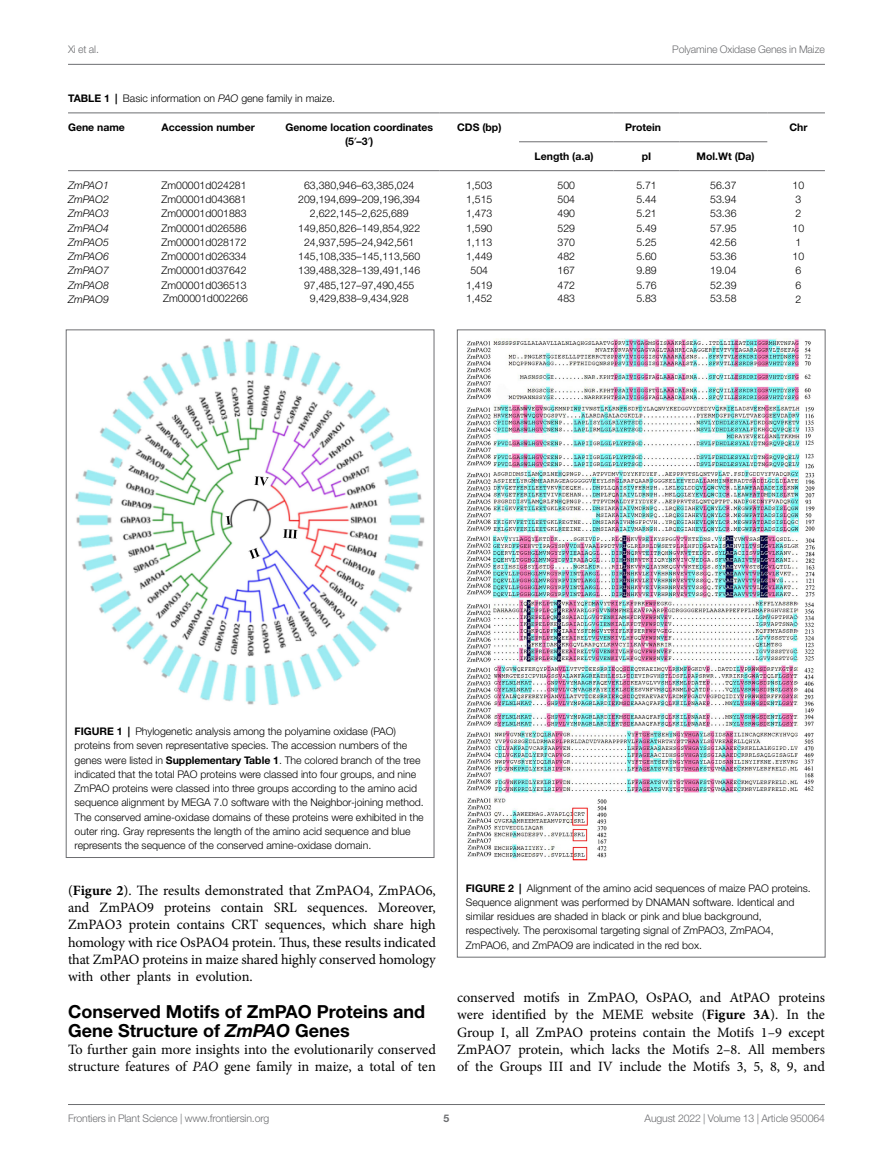
<style>
.page{position:relative;width:893px;height:1170px;background:#fff}
.page>*{position:absolute;margin:0;border:0;box-sizing:border-box;transform-origin:0 0}
.HEAD_2{font:700 18px/18.8px "Helvetica Neue LT Std";color:#000}
.TEXT_FLUSH{font:14.25px/17.2px "Minion Pro";letter-spacing:-.005em;color:#000;text-align:justify}
.FIG_LEG{font:300 10.5px/14.2px "Helvetica Neue LT Std";letter-spacing:-.005em;color:#000}
.TB_TX{font:300 10.5px "Helvetica Neue LT Std";color:#000}
.t1{font:300 10.5px "Helvetica Neue LT Std";letter-spacing:-.015em;color:#6d6e71}
.TB_CH{font:700 10.5px/14.2px "Helvetica Neue LT Std";color:#000;text-align:center}
.TB_TX-2{font:italic 300 10.5px "Helvetica Neue LT Std";color:#000}
.TT_NO_RULE{font:300 10.5px "Helvetica Neue LT Std";color:#000}
.TB_STH{font:700 10.5px "Helvetica Neue LT Std";color:#000}
.t2{font:700 10.5px "Helvetica Neue LT Std";color:#6d6e71}
.s1{font-weight:700}
.s2{font-style:italic}
.s3{font-family:"Gentium Plus";font-weight:400}
</style>
<div class="page">
<hr style="left:68px;top:64px;width:757px;height:1px;background:#6d6e71">
<hr style="left:68px;top:1104px;width:757px;height:1px;background:#6d6e71">
<img style="left:75px;top:338px;width:350px;height:367px">
<img style="left:466px;top:338px;width:349px;height:523px">
<hr style="left:157px;top:113px;width:122px;height:1px;background:#6d6e71">
<hr style="left:157px;top:170px;width:122px;height:1px;background:#6d6e71">
<hr style="left:279px;top:113px;width:160px;height:1px;background:#6d6e71">
<hr style="left:279px;top:170px;width:160px;height:1px;background:#6d6e71">
<hr style="left:440px;top:113px;width:79px;height:1px;background:#6d6e71">
<hr style="left:440px;top:170px;width:79px;height:1px;background:#6d6e71">
<hr style="left:519px;top:113px;width:95px;height:1px;background:#6d6e71">
<hr style="left:614px;top:113px;width:66px;height:1px;background:#6d6e71">
<hr style="left:680px;top:113px;width:87px;height:1px;background:#6d6e71">
<hr style="left:767px;top:113px;width:58px;height:1px;background:#6d6e71">
<hr style="left:767px;top:170px;width:58px;height:1px;background:#6d6e71">
<hr style="left:68px;top:113px;width:89px;height:1px;background:#6d6e71">
<hr style="left:68px;top:170px;width:89px;height:1px;background:#6d6e71">
<hr style="left:614px;top:141px;width:66px;height:1px;background:#6d6e71">
<hr style="left:614px;top:170px;width:66px;height:1px;background:#6d6e71">
<hr style="left:680px;top:141px;width:87px;height:1px;background:#6d6e71">
<hr style="left:680px;top:170px;width:87px;height:1px;background:#6d6e71">
<hr style="left:519px;top:141px;width:95px;height:1px;background:#6d6e71">
<hr style="left:519px;top:170px;width:95px;height:1px;background:#6d6e71">
<p class="t1" style="left:68px;top:42px;width:32px">Xi et al.</p>
<p class="t1" style="left:672px;top:42px;width:154px">Polyamine Oxidase Genes in Maize</p>
<p class="TT_NO_RULE" style="left:68px;top:92px;width:269px"><span class="s1">TABLE 1 |</span> Basic information on <span class="s2">PAO</span> gene family in maize.</p>
<p class="TB_CH" style="left:68px;top:120px;width:58px">Gene name</p>
<p class="TB_CH" style="left:162px;top:120px;width:95px">Accession number</p>
<p class="TB_CH" style="left:285px;top:120px;width:149px">Genome location coordinates (5<span class="s3">′</span>–3<span class="s3">′</span>)</p>
<p class="TB_CH" style="left:457px;top:120px;width:46px">CDS (bp)</p>
<p class="TB_STH" style="left:625px;top:121px;width:37px">Protein</p>
<p class="TB_CH" style="left:789px;top:120px;width:20px">Chr</p>
<p class="TB_CH" style="left:535px;top:149px;width:60px">Length (a.a)</p>
<p class="TB_CH" style="left:642px;top:149px;width:11px">pI</p>
<p class="TB_CH" style="left:697px;top:149px;width:60px">Mol.Wt (Da)</p>
<p class="TB_TX-2" style="left:68px;top:179px;width:42px">ZmPAO1</p>
<p class="TB_TX" style="left:162px;top:179px;width:87px">Zm00001d024281</p>
<p class="TB_TX" style="left:304px;top:179px;width:112px">63,380,946–63,385,024</p>
<p class="TB_TX" style="left:466px;top:179px;width:28px">1,503</p>
<p class="TB_TX" style="left:557px;top:179px;width:19px">500</p>
<p class="TB_TX" style="left:636px;top:179px;width:22px">5.71</p>
<p class="TB_TX" style="left:710px;top:179px;width:28px">56.37</p>
<p class="TB_TX" style="left:792px;top:179px;width:13px">10</p>
<p class="TB_TX-2" style="left:68px;top:193px;width:42px">ZmPAO2</p>
<p class="TB_TX" style="left:162px;top:193px;width:87px">Zm00001d043681</p>
<p class="TB_TX" style="left:298px;top:193px;width:124px">209,194,699–209,196,394</p>
<p class="TB_TX" style="left:466px;top:193px;width:28px">1,515</p>
<p class="TB_TX" style="left:557px;top:193px;width:19px">504</p>
<p class="TB_TX" style="left:636px;top:193px;width:22px">5.44</p>
<p class="TB_TX" style="left:710px;top:193px;width:28px">53.94</p>
<p class="TB_TX" style="left:795px;top:193px;width:7px">3</p>
<p class="TB_TX-2" style="left:68px;top:207px;width:42px">ZmPAO3</p>
<p class="TB_TX" style="left:162px;top:207px;width:87px">Zm00001d001883</p>
<p class="TB_TX" style="left:310px;top:207px;width:100px">2,622,145–2,625,689</p>
<p class="TB_TX" style="left:466px;top:207px;width:28px">1,473</p>
<p class="TB_TX" style="left:557px;top:207px;width:19px">490</p>
<p class="TB_TX" style="left:636px;top:207px;width:22px">5.21</p>
<p class="TB_TX" style="left:710px;top:207px;width:28px">53.36</p>
<p class="TB_TX" style="left:795px;top:207px;width:7px">2</p>
<p class="TB_TX-2" style="left:68px;top:222px;width:42px">ZmPAO4</p>
<p class="TB_TX" style="left:162px;top:221px;width:87px">Zm00001d026586</p>
<p class="TB_TX" style="left:298px;top:221px;width:124px">149,850,826–149,854,922</p>
<p class="TB_TX" style="left:466px;top:221px;width:28px">1,590</p>
<p class="TB_TX" style="left:557px;top:221px;width:19px">529</p>
<p class="TB_TX" style="left:636px;top:221px;width:22px">5.49</p>
<p class="TB_TX" style="left:710px;top:221px;width:28px">57.95</p>
<p class="TB_TX" style="left:792px;top:221px;width:13px">10</p>
<p class="TB_TX-2" style="left:68px;top:236px;width:42px">ZmPAO5</p>
<p class="TB_TX" style="left:162px;top:236px;width:87px">Zm00001d028172</p>
<p class="TB_TX" style="left:304px;top:236px;width:112px">24,937,595–24,942,561</p>
<p class="TB_TX" style="left:466px;top:236px;width:28px">1,113</p>
<p class="TB_TX" style="left:557px;top:236px;width:19px">370</p>
<p class="TB_TX" style="left:636px;top:236px;width:22px">5.25</p>
<p class="TB_TX" style="left:710px;top:236px;width:28px">42.56</p>
<p class="TB_TX" style="left:795px;top:236px;width:7px">1</p>
<p class="TB_TX-2" style="left:68px;top:250px;width:42px">ZmPAO6</p>
<p class="TB_TX" style="left:162px;top:250px;width:87px">Zm00001d026334</p>
<p class="TB_TX" style="left:298px;top:250px;width:124px">145,108,335–145,113,560</p>
<p class="TB_TX" style="left:466px;top:250px;width:28px">1,449</p>
<p class="TB_TX" style="left:557px;top:250px;width:19px">482</p>
<p class="TB_TX" style="left:636px;top:250px;width:22px">5.60</p>
<p class="TB_TX" style="left:710px;top:250px;width:28px">53.36</p>
<p class="TB_TX" style="left:792px;top:250px;width:13px">10</p>
<p class="TB_TX-2" style="left:68px;top:264px;width:42px">ZmPAO7</p>
<p class="TB_TX" style="left:162px;top:264px;width:87px">Zm00001d037642</p>
<p class="TB_TX" style="left:298px;top:264px;width:124px">139,488,328–139,491,146</p>
<p class="TB_TX" style="left:470px;top:264px;width:19px">504</p>
<p class="TB_TX" style="left:557px;top:264px;width:19px">167</p>
<p class="TB_TX" style="left:636px;top:264px;width:22px">9.89</p>
<p class="TB_TX" style="left:710px;top:264px;width:28px">19.04</p>
<p class="TB_TX" style="left:795px;top:264px;width:7px">6</p>
<p class="TB_TX-2" style="left:68px;top:279px;width:42px">ZmPAO8</p>
<p class="TB_TX" style="left:162px;top:278px;width:87px">Zm00001d036513</p>
<p class="TB_TX" style="left:304px;top:278px;width:112px">97,485,127–97,490,455</p>
<p class="TB_TX" style="left:466px;top:278px;width:28px">1,419</p>
<p class="TB_TX" style="left:557px;top:278px;width:19px">472</p>
<p class="TB_TX" style="left:636px;top:278px;width:22px">5.76</p>
<p class="TB_TX" style="left:710px;top:278px;width:28px">52.39</p>
<p class="TB_TX" style="left:795px;top:278px;width:7px">6</p>
<p class="TB_TX-2" style="left:68px;top:293px;width:42px">ZmPAO9</p>
<p class="TB_TX" style="left:163px;top:292px;width:87px">Zm00001d002266</p>
<p class="TB_TX" style="left:310px;top:292px;width:100px">9,429,838–9,434,928</p>
<p class="TB_TX" style="left:466px;top:292px;width:28px">1,452</p>
<p class="TB_TX" style="left:557px;top:292px;width:19px">483</p>
<p class="TB_TX" style="left:636px;top:292px;width:22px">5.83</p>
<p class="TB_TX" style="left:710px;top:292px;width:28px">53.58</p>
<p class="TB_TX" style="left:795px;top:293px;width:7px">2</p>
<p class="FIG_LEG" style="left:75px;top:723px;width:351px"><span class="s1">FIGURE 1 |</span> Phylogenetic analysis among the polyamine oxidase (PAO) proteins from seven representative species. The accession numbers of the genes were listed in <span class="s1">Supplementary Table 1</span>. The colored branch of the tree indicated that the total PAO proteins were classed into four groups, and nine ZmPAO proteins were classed into three groups according to the amino acid sequence alignment by MEGA 7.0 software with the Neighbor-joining method.<br>The conserved amine-oxidase domains of these proteins were exhibited in the outer ring. Gray represents the length of the amino acid sequence and blue represents the sequence of the conserved amine-oxidase domain.</p>
<p class="TEXT_FLUSH" style="left:68px;top:881px;width:369px">(<span class="s1">Figure 2</span>). The results demonstrated that ZmPAO4, ZmPAO6, and ZmPAO9 proteins contain SRL sequences. Moreover, ZmPAO3 protein contains CRT sequences, which share high homology with rice OsPAO4 protein. Thus, these results indicated that ZmPAO proteins in maize shared highly conserved homology with other plants in evolution.</p>
<p class="HEAD_2" style="left:68px;top:1001px;width:358px">Conserved Motifs of ZmPAO Proteins and<br>Gene Structure of <span class="s2">ZmPAO</span> Genes</p>
<p class="TEXT_FLUSH" style="left:68px;top:1040px;width:369px">To further gain more insights into the evolutionarily conserved structure features of <span class="s2">PAO</span> gene family in maize, a total of ten</p>
<p class="FIG_LEG" style="left:466px;top:880px;width:347px"><span class="s1">FIGURE 2 |</span> Alignment of the amino acid sequences of maize PAO proteins.<br>Sequence alignment was performed by DNAMAN software. Identical and similar residues are shaded in black or pink and blue background, respectively. The peroxisomal targeting signal of ZmPAO3, ZmPAO4, ZmPAO6, and ZmPAO9 are indicated in the red box.</p>
<p class="TEXT_FLUSH" style="left:457px;top:988px;width:369px">conserved motifs in ZmPAO, OsPAO, and AtPAO proteins were identified by the MEME website (<span class="s1">Figure 3A</span>). In the Group I, all ZmPAO proteins contain the Motifs 1–9 except ZmPAO7 protein, which lacks the Motifs 2–8. All members of the Groups III and IV include the Motifs 3, 5, 8, 9, and</p>
<p class="t1" style="left:68px;top:1111px;width:203px">Frontiers in Plant Science | www.frontiersin.org</p>
<p class="t2" style="left:444px;top:1111px;width:7px">5</p>
<p class="t1" style="left:645px;top:1111px;width:182px">August 2022 | Volume 13 | Article 950064</p>
</div>
